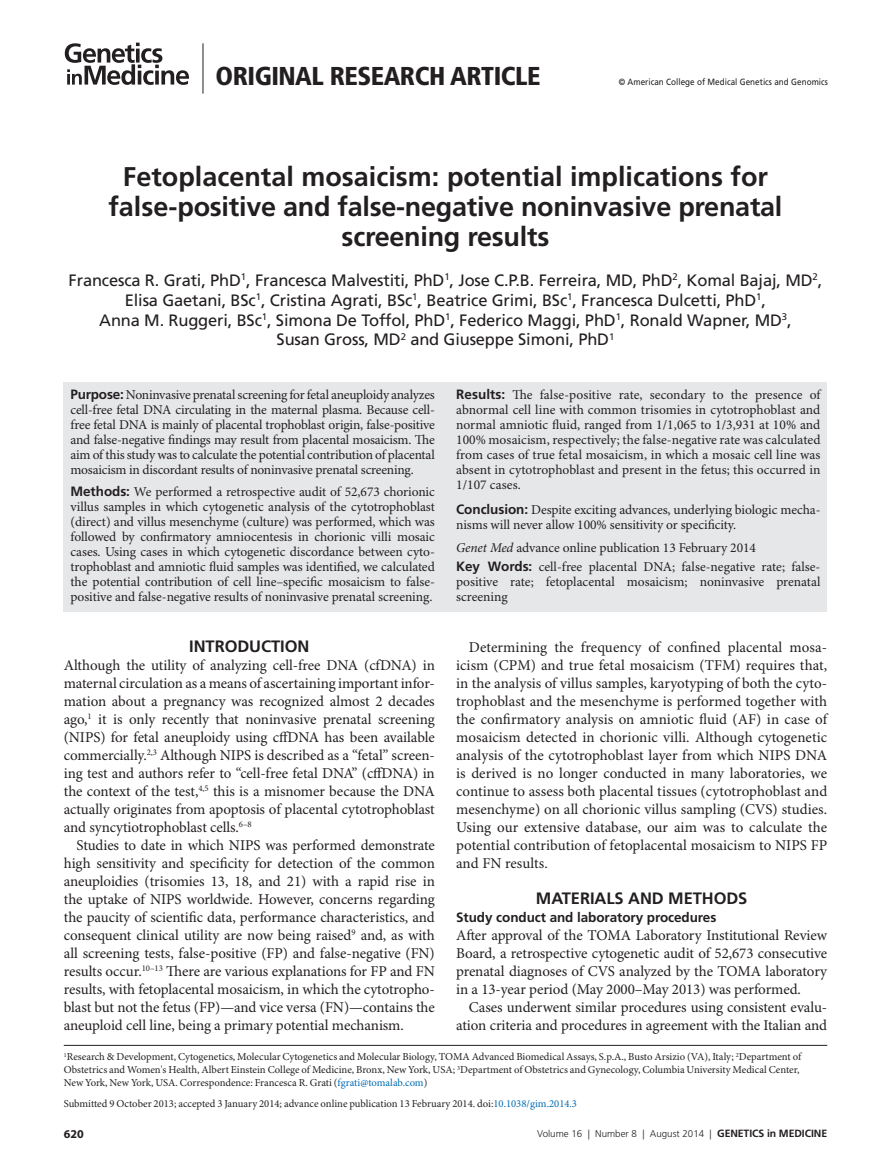
<style>
.page{position:relative;width:891px;height:1175px;background:#fff}
.page>*{position:absolute;margin:0;border:0;box-sizing:border-box;transform-origin:0 0}
.t1{font:700 27px/30px "Frutiger LT Pro";letter-spacing:-.01em;color:#231f20;text-align:center}
.t2{font:900 condensed 25.8px "Frutiger LT Pro";letter-spacing:-.02em;color:#231f20}
.t3{font:16.5px/19.8px "Frutiger LT Pro";letter-spacing:-.01em;color:#231f20;text-align:center}
.t4{font:700 16.5px "Frutiger LT Pro";letter-spacing:-.005em;color:#231f20}
.t5{font:15px/18px "Minion Pro";letter-spacing:-.005em;color:#231f20;text-align:justify}
.t6{font:13.5px/15px "Minion Pro";letter-spacing:-.005em;color:#231f20;text-align:justify}
.t7{font:700 13.5px "Frutiger LT Pro";letter-spacing:-.005em;color:#231f20}
.t8{font:700 12px "Myriad Pro";color:#231f20}
.t9{font:10.65px/12.9px "Minion Pro";color:#231f20}
.t10{font:300 9.75px "Frutiger LT Pro";color:#231f20}
.t11{font:9px "Frutiger LT Pro";letter-spacing:.005em;color:#231f20;scale:.9 1}
.s1{font-family:"Frutiger LT Pro";font-weight:700}
.s2{font-style:italic}
.s3{color:#006cb3}
.s4{font-weight:700;font-size:10.5px}
</style>
<div class="page">
<hr style="left:203px;top:43px;width:1px;height:51px;background:#231f20">
<svg style="left:65px;top:43px;width:124px;height:42px"></svg>
<div style="left:64px;top:382px;width:763px;height:229px;background:#e6e7e9"></div>
<hr style="left:64px;top:1045px;width:763px;height:1px;background:#231f20">
<h2 class="t2" style="left:216px;top:60px;width:326px">ORIGINAL RESEARCH ARTICLE</h2>
<p class="t11" style="left:619px;top:76px;width:234px">© American College of Medical Genetics and Genomics</p>
<h1 class="t1" style="left:108px;top:162px;width:676px">Fetoplacental mosaicism: potential implications for false-positive and false-negative noninvasive prenatal screening results</h1>
<p class="t3" style="left:69px;top:270px;width:755px">Francesca R. Grati, PhD<sup>1</sup>, Francesca Malvestiti, PhD<sup>1</sup>, Jose C.P.B. Ferreira, MD, PhD<sup>2</sup>, Komal Bajaj, MD<sup>2</sup>, Elisa Gaetani, BSc<sup>1</sup>, Cristina Agrati, BSc<sup>1</sup>, Beatrice Grimi, BSc<sup>1</sup>, Francesca Dulcetti, PhD<sup>1</sup>,<br>Anna M. Ruggeri, BSc<sup>1</sup>, Simona De Toffol, PhD<sup>1</sup>, Federico Maggi, PhD<sup>1</sup>, Ronald Wapner, MD<sup>3</sup>,<br>Susan Gross, MD<sup>2</sup> and Giuseppe Simoni, PhD<sup>1</sup></p>
<p class="t6" style="left:71px;top:387px;width:366px"><span class="s1">Purpose:</span> Noninvasive prenatal screening for fetal aneuploidy analyzes cell-free fetal DNA circulating in the maternal plasma. Because cell&shy;free fetal DNA is mainly of placental trophoblast origin, false-positive and false-negative findings may result from placental mosaicism. The aim of this study was to calculate the potential contribution of placental mosaicism in discordant results of noninvasive prenatal screening.</p>
<p class="t6" style="left:71px;top:484px;width:366px"><span class="s1">Methods:</span> We performed a retrospective audit of 52,673 chorionic villus samples in which cytogenetic analysis of the cytotrophoblast (direct) and villus mesenchyme (culture) was performed, which was followed by confirmatory amniocentesis in chorionic villi mosaic cases. Using cases in which cytogenetic discordance between cyto&shy;trophoblast and amniotic fluid samples was identified, we calculated the potential contribution of cell line–specific mosaicism to false&shy;positive and false-negative results of noninvasive prenatal screening.</p>
<p class="t4" style="left:189px;top:636px;width:122px">introduction</p>
<p class="t5" style="left:64px;top:656px;width:373px">Although the utility of analyzing cell-free DNA (cfDNA) in maternal circulation as a means of ascertaining important infor&shy;mation about a pregnancy was recognized almost 2 decades ago,<sup>1</sup> it is only recently that noninvasive prenatal screening (NIPS) for fetal aneuploidy using cffDNA has been available commercially.<sup>2,3</sup> Although NIPS is described as a “fetal” screen&shy;ing test and authors refer to “cell-free fetal DNA” (cffDNA) in the context of the test,<sup>4,5</sup> this is a misnomer because the DNA actually originates from apoptosis of placental cytotrophoblast and syncytiotrophoblast cells.<sup>6–8</sup></p>
<p class="t5" style="left:64px;top:836px;width:373px;text-indent:13px">Studies to date in which NIPS was performed demonstrate high sensitivity and specificity for detection of the common aneuploidies (trisomies 13, 18, and 21) with a rapid rise in the uptake of NIPS worldwide. However, concerns regarding the paucity of scientific data, performance characteristics, and consequent clinical utility are now being raised<sup>9</sup> and, as with all screening tests, false-positive (FP) and false-negative (FN) results occur.<sup>10–13</sup> There are various explanations for FP and FN results, with fetoplacental mosaicism, in which the cytotropho&shy;blast but not the fetus (FP)—and vice versa (FN)—contains the aneuploid cell line, being a primary potential mechanism.</p>
<p class="t6" style="left:456px;top:387px;width:366px"><span class="s1">Results:</span> The false-positive rate, secondary to the presence of abnormal cell line with common trisomies in cytotrophoblast and normal amniotic fluid, ranged from 1/1,065 to 1/3,931 at 10% and 100% mosaicism, respectively; the false-negative rate was calculated from cases of true fetal mosaicism, in which a mosaic cell line was absent in cytotrophoblast and present in the fetus; this occurred in 1/107 cases.</p>
<p class="t6" style="left:456px;top:503px;width:366px"><span class="s1">Conclusion:</span> Despite exciting advances, underlying biologic mecha&shy;nisms will never allow 100% sensitivity or specificity.</p>
<p class="t6" style="left:456px;top:538px;width:366px;line-height:19.5px"><span class="s2">Genet Med</span> advance online publication 13 February 2014<br><span class="s1">Key Words:</span> cell-free placental DNA; false-negative rate; false-</p>
<p class="t6" style="left:456px;top:575px;width:366px">positive rate; fetoplacental mosaicism; noninvasive prenatal screening</p>
<p class="t5" style="left:456px;top:638px;width:373px;text-indent:13px">Determining the frequency of confined placental mosa&shy;icism (CPM) and true fetal mosaicism (TFM) requires that, in the analysis of villus samples, karyotyping of both the cyto&shy;trophoblast and the mesenchyme is performed together with the confirmatory analysis on amniotic fluid (AF) in case of mosaicism detected in chorionic villi. Although cytogenetic analysis of the cytotrophoblast layer from which NIPS DNA is derived is no longer conducted in many laboratories, we continue to assess both placental tissues (cytotrophoblast and mesenchyme) on all chorionic villus sampling (CVS) studies.<br>Using our extensive database, our aim was to calculate the potential contribution of fetoplacental mosaicism to NIPS FP and FN results.</p>
<p class="t4" style="left:536px;top:888px;width:213px">MATERIALS AND METHODS</p>
<p class="t7" style="left:456px;top:909px;width:262px">Study conduct and laboratory procedures</p>
<p class="t5" style="left:456px;top:926px;width:373px">After approval of the TOMA Laboratory Institutional Review Board, a retrospective cytogenetic audit of 52,673 consecutive prenatal diagnoses of CVS analyzed by the TOMA laboratory in a 13-year period (May 2000–May 2013) was performed.</p>
<p class="t5" style="left:456px;top:998px;width:373px;text-align:right">Cases underwent similar procedures using consistent evalu&shy;ation criteria and procedures in agreement with the Italian and</p>
<p class="t9" style="left:64px;top:1051px;width:739px"><sup>1</sup>Research &amp; Development, Cytogenetics, Molecular Cytogenetics and Molecular Biology, TOMA Advanced Biomedical Assays, S.p.A., Busto Arsizio (VA), Italy; <sup>2</sup>Department of<br>Obstetrics and Women's Health, Albert Einstein College of Medicine, Bronx, New York, USA; <sup>3</sup>Department of Obstetrics and Gynecology, Columbia University Medical Center,<br>New York, New York, USA. Correspondence: Francesca R. Grati (<span class="s3">fgrati@tomalab.com</span>)</p>
<p class="t9" style="left:64px;top:1097px;width:515px">Submitted 9 October 2013; accepted 3 January 2014; advance online publication 13 February 2014. doi:<span class="s3">10.1038/gim.2014.3</span></p>
<p class="t8" style="left:64px;top:1126px;width:21px">620</p>
<p class="t10" style="left:537px;top:1128px;width:290px">Volume 16 | Number 8 | August 2014 | <span class="s4">Genetics in medicine</span></p>
</div>
